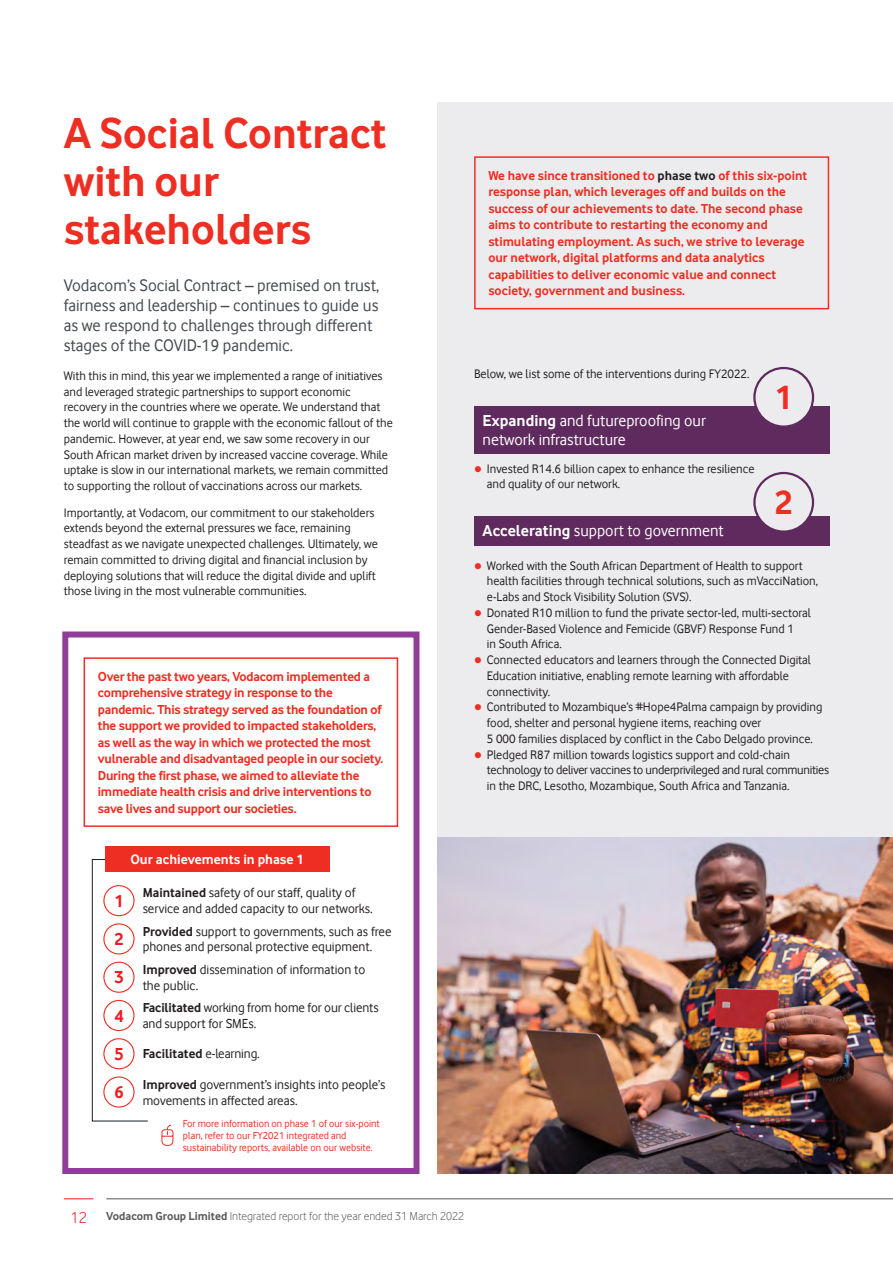
<style>
.page{position:relative;width:893px;height:1263px;background:#fff}
.page>*{position:absolute;margin:0;border:0;box-sizing:border-box;transform-origin:0 0}
.t1{font:700 45px/48px "Vodafone Rg";color:#ee2e22}
.t2{font:700 35.1px "Vodafone Rg";color:#ee2e22}
.t3{font:700 18px "Vodafone Rg";color:#ee1d23}
.t4{font:17.25px/20.2px "Vodafone Rg";color:#43494d}
.t5{font:16.5px/19.5px "Vodafone Rg";color:#fff}
.t6{font:700 14.25px "Vodafone Rg";color:#fff}
.t7{font:700 13.5px/16.5px "Vodafone Rg";letter-spacing:-.015em;color:#ee2e22}
.t8{font:13.5px/15.8px "Vodafone Rg";color:#231f20}
.t9{font:700 13.5px "Vodafone Rg";color:#231f20}
.t10{font:12.75px/15.8px "Vodafone Rg";color:#231f20}
.t11{font:12px "Vodafone Lt";color:#57585a}
.t12{font:10.5px/12px "Vodafone Rg";color:#ee2e22}
.s1{font-weight:700}
.s2{font-size:18px;color:#ee1d23}
.s3{font-weight:400}
.s4{color:#231f20}
.s5{font-size:16.5px;color:#ee1d23}
.s6{font-family:"Vodafone Rg";font-weight:700}
</style>
<div class="page">
<hr style="left:64px;top:1198px;width:30px;height:1px;background:#ee1d23">
<hr style="left:106px;top:1198px;width:787px;height:1px;background:#57585a">
<div style="left:438px;top:102px;width:455px;height:1057px;background:#ececee"></div>
<img style="left:438px;top:837px;width:455px;height:337px">
<div style="left:474px;top:156px;width:355px;height:153px;border:2px solid #ee2e22"></div>
<div style="left:474px;top:516px;width:355px;height:30px;background:#5f2a5e"></div>
<div style="left:754px;top:473px;width:59px;height:59px;background:#ececee;border-radius:50%"></div>
<div style="left:753px;top:472px;width:61px;height:61px;border:2px solid #5f2a5e;border-radius:50%"></div>
<div style="left:474px;top:406px;width:355px;height:48px;background:#5f2a5e"></div>
<div style="left:754px;top:368px;width:59px;height:59px;background:#ececee;border-radius:50%"></div>
<div style="left:753px;top:367px;width:61px;height:61px;border:2px solid #5f2a5e;border-radius:50%"></div>
<div style="left:62px;top:631px;width:357px;height:543px;border:6px solid #8f3e97"></div>
<svg style="left:161px;top:1124px;width:13px;height:22px"></svg>
<svg style="left:92px;top:859px;width:56px;height:262px"></svg>
<div style="left:105px;top:846px;width:224px;height:26px;background:#ee2e22"></div>
<div style="left:103px;top:885px;width:32px;height:31px;border:1px solid #ee2e22;border-radius:50%"></div>
<div style="left:103px;top:923px;width:32px;height:31px;border:1px solid #ee2e22;border-radius:50%"></div>
<div style="left:103px;top:962px;width:32px;height:31px;border:1px solid #ee2e22;border-radius:50%"></div>
<div style="left:103px;top:1000px;width:32px;height:31px;border:1px solid #ee2e22;border-radius:50%"></div>
<div style="left:103px;top:1038px;width:32px;height:31px;border:1px solid #ee2e22;border-radius:50%"></div>
<div style="left:103px;top:1076px;width:32px;height:31px;border:1px solid #ee2e22;border-radius:50%"></div>
<div style="left:84px;top:657px;width:314px;height:170px;border:2px solid #ee2e22"></div>
<h1 class="t1" style="left:64px;top:109px;width:324px">A Social Contract with our stakeholders</h1>
<h3 class="t4" style="left:64px;top:275px;width:317px">Vodacom’s Social Contract – premised on trust, fairness and leadership – continues to guide us as we respond to challenges through different stages of the COVID-19 pandemic.</h3>
<p class="t10" style="left:64px;top:368px;width:331px">With this in mind, this year we implemented a range of initiatives and leveraged strategic partnerships to support economic recovery in the countries where we operate. We understand that the world will continue to grapple with the economic fallout of the pandemic. However, at year end, we saw some recovery in our South African market driven by increased vaccine coverage. While uptake is slow in our international markets, we remain committed to supporting the rollout of vaccinations across our markets.</p>
<p class="t10" style="left:64px;top:504px;width:316px">Importantly, at Vodacom, our commitment to our stakeholders extends beyond the external pressures we face, remaining steadfast as we navigate unexpected challenges. Ultimately, we remain committed to driving digital and financial inclusion by deploying solutions that will reduce the digital divide and uplift those living in the most vulnerable communities.</p>
<p class="t7" style="left:98px;top:668px;width:287px">Over the past two years, Vodacom implemented a comprehensive strategy in response to the pandemic. This strategy served as the foundation of the support we provided to impacted stakeholders, as well as the way in which we protected the most vulnerable and disadvantaged people in our society.<br>During the first phase, we aimed to alleviate the immediate health crisis and drive interventions to save lives and support our societies.</p>
<h3 class="t3" style="left:114px;top:890px;width:11px">1</h3>
<h3 class="t3" style="left:114px;top:928px;width:11px">2</h3>
<p class="t6" style="left:130px;top:851px;width:175px">Our achievements in phase 1</p>
<p class="t8" style="left:143px;top:885px;width:232px"><span class="s1">Maintained</span> safety of our staff, quality of service and added capacity to our networks.</p>
<p class="t8" style="left:143px;top:923px;width:250px"><span class="s1">Provided</span> support to governments, such as free phones and personal protective equipment.</p>
<h3 class="t3" style="left:114px;top:967px;width:11px">3</h3>
<p class="t8" style="left:143px;top:962px;width:224px"><span class="s1">Improved</span> dissemination of information to the public.</p>
<p class="t8" style="left:143px;top:1000px;width:237px"><span class="s1">Facilitated</span> working from home for our clients and support for SMEs.</p>
<h3 class="t3" style="left:114px;top:1005px;width:11px">4</h3>
<p class="t9" style="left:114px;top:1046px;width:147px"><span class="s2">5</span> Facilitated <span class="s3">e-learning.</span></p>
<p class="t8" style="left:143px;top:1076px;width:244px"><span class="s1">Improved</span> government’s insights into people’s movements in affected areas.</p>
<h3 class="t3" style="left:114px;top:1081px;width:11px">6</h3>
<p class="t12" style="left:183px;top:1117px;width:198px">For more information on phase 1 of our six-point plan, refer to our FY2021 integrated and sustainability reports, available on our website.</p>
<p class="t7" style="left:488px;top:167px;width:320px">We have since transitioned to <span class="s4">phase two</span> of this six-point response plan, which leverages off and builds on the success of our achievements to date. The second phase aims to contribute to restarting the economy and stimulating employment. As such, we strive to leverage our network, digital platforms and data analytics capabilities to deliver economic value and connect society, government and business.</p>
<p class="t10" style="left:474px;top:366px;width:277px">Below, we list some of the interventions during FY2022.</p>
<p class="t5" style="left:483px;top:410px;width:225px"><span class="s1">Expanding</span> and futureproofing our network infrastructure</p>
<p class="t10" style="left:487px;top:460px;width:269px">Invested R14.6 billion capex to enhance the resilience and quality of our network.</p>
<p class="t5" style="left:483px;top:521px;width:243px"><span class="s1">Accelerating</span> support to government</p>
<h2 class="t2" style="left:775px;top:377px;width:20px">1</h2>
<h2 class="t2" style="left:775px;top:482px;width:20px">2</h2>
<p class="t10" style="left:487px;top:557px;width:344px">Worked with the South African Department of Health to support health facilities through technical solutions, such as mVacciNation, e-Labs and Stock Visibility Solution (SVS).<br>Donated R10 million to fund the private sector-led, multi-sectoral Gender-Based Violence and Femicide (GBVF) Response Fund 1<br>in South Africa.<br>Connected educators and learners through the Connected Digital Education initiative, enabling remote learning with affordable connectivity.<br>Contributed to Mozambique’s #Hope4Palma campaign by providing food, shelter and personal hygiene items, reaching over<br>5 000 families displaced by conflict in the Cabo Delgado province.<br>Pledged R87 million towards logistics support and cold-chain technology to deliver vaccines to underprivileged and rural communities in the DRC, Lesotho, Mozambique, South Africa and Tanzania.</p>
<p class="t11" style="left:70px;top:1209px;width:395px"><span class="s5">12</span> <span class="s6">Vodacom Group Limited</span> Integrated report for the year ended 31 March 2022</p>
</div>
